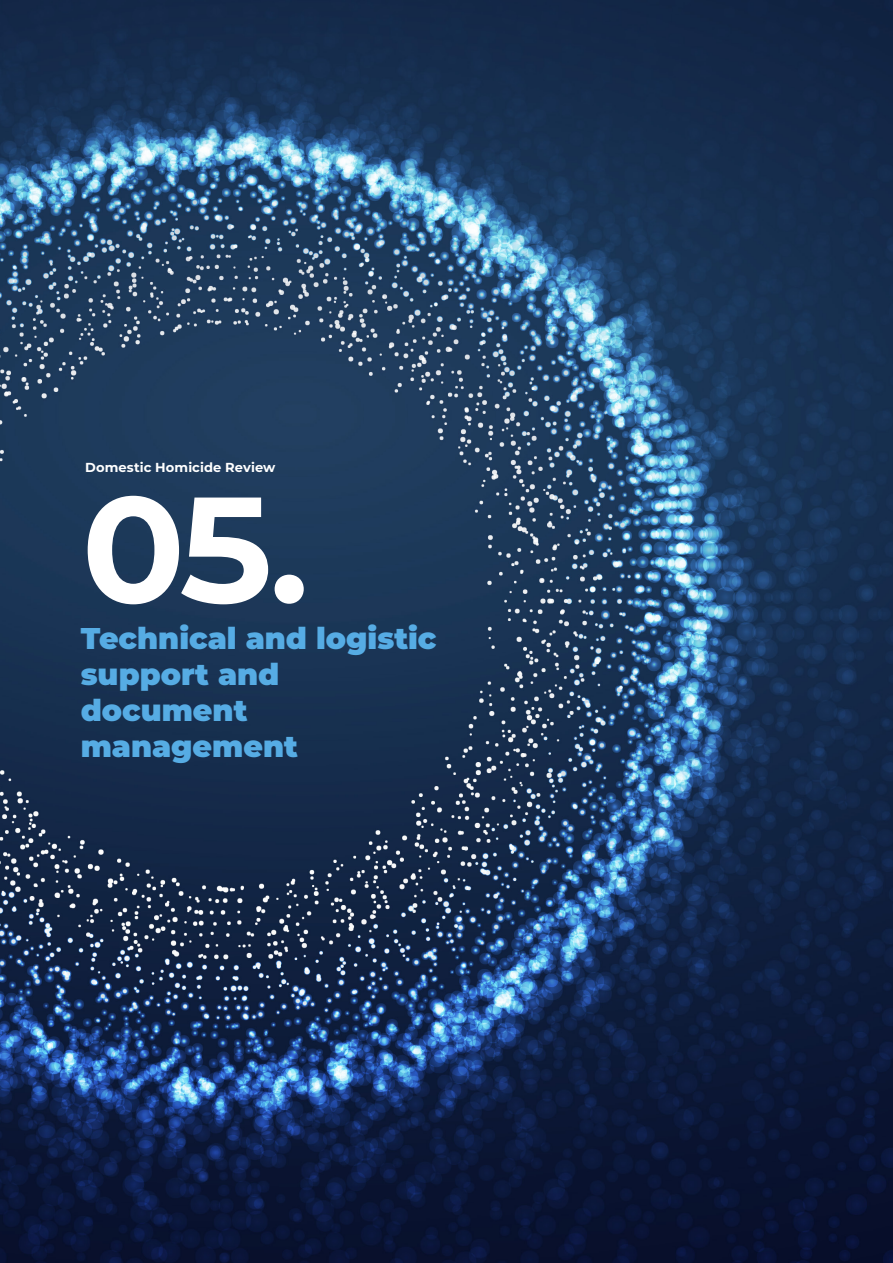
<style>
.page{position:relative;width:893px;height:1263px;background:#fff}
.page>*{position:absolute;margin:0;border:0;box-sizing:border-box;transform-origin:0 0}
.t1{font:700 150px "Montserrat";color:#fff}
.t2{font:900 30px/36px "Montserrat";color:#56ace4}
.t3{font:700 13.05px "Montserrat";letter-spacing:.01em;color:#fff}
</style>
<div class="page">
<img style="left:0;top:0;width:893px;height:1263px">
<p class="t3" style="left:85px;top:458px;width:192px">Domestic Homicide Review</p>
<h1 class="t1" style="left:81px;top:441px;width:230px">05.</h1>
<p class="t2" style="left:81px;top:618px;width:357px">Technical and logistic support and document management</p>
</div>
